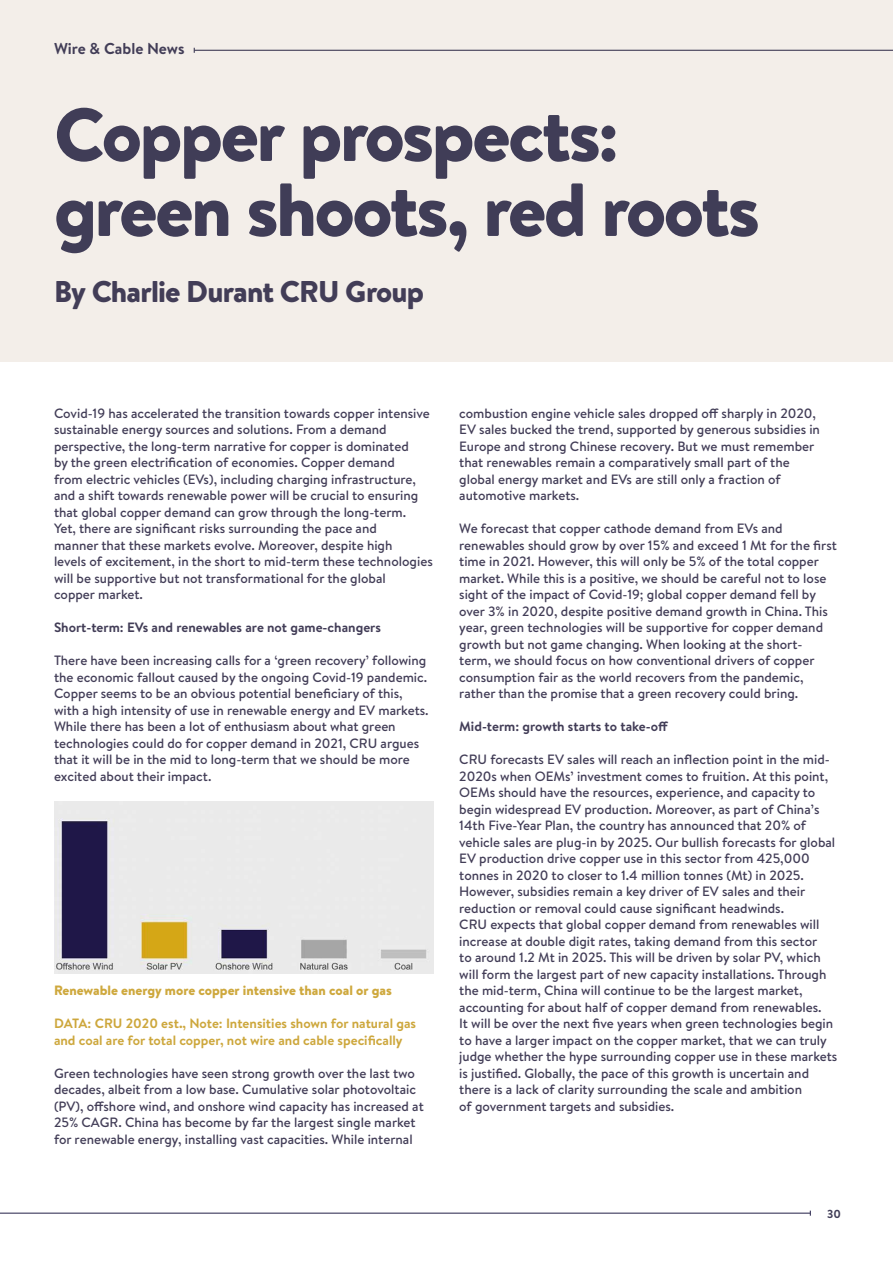
<style>
.page{position:relative;width:893px;height:1263px;background:#fff}
.page>*{position:absolute;margin:0;border:0;box-sizing:border-box;transform-origin:0 0}
.t1{font:900 75px/75px "Brandon Text";letter-spacing:-.035em;color:#403d57}
.t2{font:900 30px "Brandon Text";letter-spacing:-.03em;color:#423d57}
.t3{font:700 15.75px "Brandon Text";color:#423d57}
.t4{font:500 13.5px/16.5px "Brandon Text";color:#423d57}
.t5{font:700 13.5px/16.5px "Brandon Text";color:#cda73c}
.t6{font:700 13.5px "Brandon Text";color:#423d57}
.t7{font:900 13.5px "Brandon Text";color:#cea83d}
.t8{font:700 12px "Brandon Grotesque";color:#403d57}
</style>
<div class="page">
<div style="left:0;top:0;width:893px;height:361px;background:#f3eee9"></div>
<hr style="left:194px;top:50px;width:699px;height:1px;background:#403d57">
<hr style="left:0;top:1212px;width:810px;height:2px;background:#3b385c">
<img style="left:54px;top:801px;width:380px;height:172px">
<p class="t3" style="left:54px;top:38px;width:132px">Wire &amp; Cable News</p>
<h1 class="t1" style="left:54px;top:96px;width:708px">Copper prospects: green shoots, red roots</h1>
<h2 class="t2" style="left:54px;top:270px;width:371px">By Charlie Durant CRU Group</h2>
<p class="t4" style="left:54px;top:404px;width:380px">Covid-19 has accelerated the transition towards copper intensive sustainable energy sources and solutions. From a demand perspective, the long-term narrative for copper is dominated<br>by the green electrification of economies. Copper demand<br>from electric vehicles (EVs), including charging infrastructure, and a shift towards renewable power will be crucial to ensuring that global copper demand can grow through the long-term.<br>Yet, there are significant risks surrounding the pace and<br>manner that these markets evolve. Moreover, despite high<br>levels of excitement, in the short to mid-term these technologies will be supportive but not transformational for the global<br>copper market.</p>
<p class="t6" style="left:54px;top:618px;width:329px">Short-term: EVs and renewables are not game-changers</p>
<p class="t4" style="left:54px;top:652px;width:376px">There have been increasing calls for a ‘green recovery’ following the economic fallout caused by the ongoing Covid-19 pandemic.<br>Copper seems to be an obvious potential beneficiary of this, with a high intensity of use in renewable energy and EV markets.<br>While there has been a lot of enthusiasm about what green technologies could do for copper demand in 2021, CRU argues that it will be in the mid to long-term that we should be more excited about their impact.</p>
<p class="t7" style="left:54px;top:981px;width:339px">Renewable energy more copper intensive than coal or gas</p>
<p class="t5" style="left:54px;top:1015px;width:364px">DATA: CRU 2020 est., Note: Intensities shown for natural gas and coal are for total copper, not wire and cable specifically</p>
<p class="t4" style="left:54px;top:1064px;width:371px">Green technologies have seen strong growth over the last two decades, albeit from a low base. Cumulative solar photovoltaic (PV), offshore wind, and onshore wind capacity has increased at 25% CAGR. China has become by far the largest single market for renewable energy, installing vast capacities. While internal</p>
<p class="t4" style="left:459px;top:404px;width:362px">combustion engine vehicle sales dropped off sharply in 2020, EV sales bucked the trend, supported by generous subsidies in Europe and strong Chinese recovery. But we must remember that renewables remain a comparatively small part of the global energy market and EVs are still only a fraction of automotive markets.</p>
<p class="t4" style="left:459px;top:520px;width:379px">We forecast that copper cathode demand from EVs and renewables should grow by over 15% and exceed 1 Mt for the first time in 2021. However, this will only be 5% of the total copper market. While this is a positive, we should be careful not to lose sight of the impact of Covid-19; global copper demand fell by over 3% in 2020, despite positive demand growth in China. This year, green technologies will be supportive for copper demand growth but not game changing. When looking at the short&shy;term, we should focus on how conventional drivers of copper consumption fair as the world recovers from the pandemic, rather than the promise that a green recovery could bring.</p>
<p class="t6" style="left:459px;top:717px;width:210px">Mid-term: growth starts to take-off</p>
<p class="t4" style="left:459px;top:751px;width:380px">CRU forecasts EV sales will reach an inflection point in the mid-2020s when OEMs’ investment comes to fruition. At this point, OEMs should have the resources, experience, and capacity to begin widespread EV production. Moreover, as part of China’s 14th Five-Year Plan, the country has announced that 20% of vehicle sales are plug-in by 2025. Our bullish forecasts for global EV production drive copper use in this sector from 425,000 tonnes in 2020 to closer to 1.4 million tonnes (Mt) in 2025.<br>However, subsidies remain a key driver of EV sales and their reduction or removal could cause significant headwinds.<br>CRU expects that global copper demand from renewables will increase at double digit rates, taking demand from this sector<br>to around 1.2 Mt in 2025. This will be driven by solar PV, which will form the largest part of new capacity installations. Through the mid-term, China will continue to be the largest market, accounting for about half of copper demand from renewables.<br>It will be over the next five years when green technologies begin to have a larger impact on the copper market, that we can truly judge whether the hype surrounding copper use in these markets is justified. Globally, the pace of this growth is uncertain and there is a lack of clarity surrounding the scale and ambition<br>of government targets and subsidies.</p>
<p class="t8" style="left:827px;top:1205px;width:15px">30</p>
</div>
